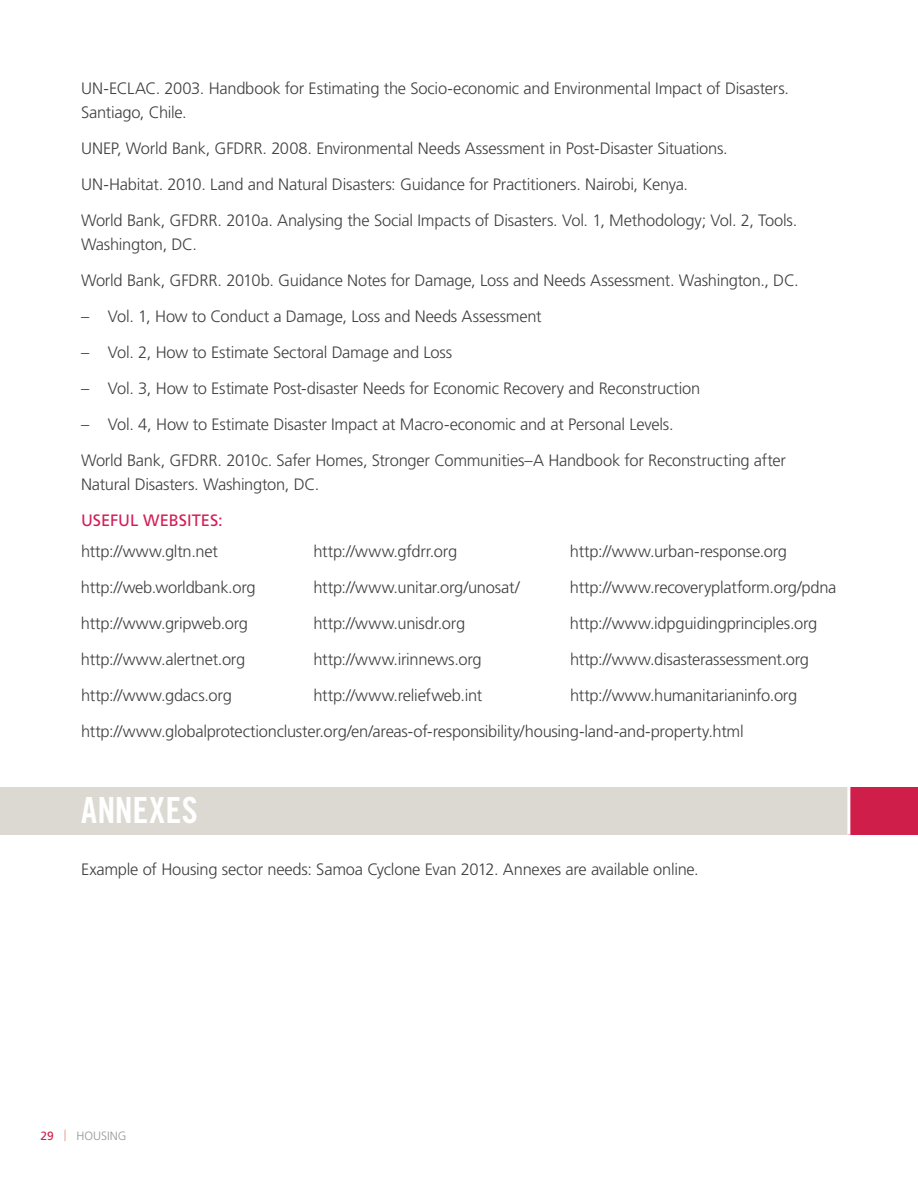
<style>
.page{position:relative;width:918px;height:1188px;background:#fff}
.page>*{position:absolute;margin:0;border:0;box-sizing:border-box;transform-origin:0 0}
.t1{font:36px "Trade Gothic LT Std Bd Cn 20";letter-spacing:.005em;color:#fff}
.t2{font:300 16.5px/36px "Frutiger";letter-spacing:-.015em;color:#414042}
.t3{font:16.5px "Frutiger";color:#d41d58}
.t4{font:300 12px "Frutiger";color:#939598}
.s1{font-weight:400;color:#cf1e49}
.s2{font-size:15px;color:#e3918e}
</style>
<div class="page">
<div style="left:0;top:787px;width:848px;height:48px;background:#dcd8d2"></div>
<div style="left:849px;top:787px;width:69px;height:48px;background:#cf1e49"></div>
<hr style="left:847px;top:787px;width:3px;height:48px;background:#fff">
<p class="t2" style="left:81px;top:76px;width:710px;line-height:24px">UN-ECLAC. 2003. Handbook for Estimating the Socio-economic and Environmental Impact of Disasters.<br>Santiago, Chile.</p>
<p class="t2" style="left:81px;top:130px;width:718px">UNEP, World Bank, GFDRR. 2008. Environmental Needs Assessment in Post-Disaster Situations.<br>UN-Habitat. 2010. Land and Natural Disasters: Guidance for Practitioners. Nairobi, Kenya.<br>World Bank, GFDRR. 2010a. Analysing the Social Impacts of Disasters. Vol. 1, Methodology; Vol. 2, Tools.</p>
<p class="t2" style="left:81px;top:226px;width:719px">Washington, DC.<br>World Bank, GFDRR. 2010b. Guidance Notes for Damage, Loss and Needs Assessment. Washington., DC.</p>
<p class="t2" style="left:81px;top:298px;width:462px">– Vol. 1, How to Conduct a Damage, Loss and Needs Assessment</p>
<p class="t2" style="left:81px;top:334px;width:373px">– Vol. 2, How to Estimate Sectoral Damage and Loss</p>
<p class="t2" style="left:81px;top:370px;width:621px">– Vol. 3, How to Estimate Post-disaster Needs for Economic Recovery and Reconstruction</p>
<p class="t2" style="left:81px;top:406px;width:707px">– Vol. 4, How to Estimate Disaster Impact at Macro-economic and at Personal Levels.<br>World Bank, GFDRR. 2010c. Safer Homes, Stronger Communities–A Handbook for Reconstructing after</p>
<p class="t2" style="left:81px;top:466px;width:240px">Natural Disasters. Washington, DC.</p>
<p class="t3" style="left:81px;top:511px;width:143px">USEFUL WEBSITES:</p>
<p class="t2" style="left:81px;top:533px;width:138px">http://www.gltn.net</p>
<p class="t2" style="left:314px;top:533px;width:145px">http://www.gfdrr.org</p>
<p class="t2" style="left:570px;top:533px;width:219px">http://www.urban-response.org</p>
<p class="t2" style="left:81px;top:569px;width:176px">http://web.worldbank.org</p>
<p class="t2" style="left:314px;top:569px;width:208px">http://www.unitar.org/unosat/</p>
<p class="t2" style="left:570px;top:569px;width:268px">http://www.recoveryplatform.org/pdna</p>
<p class="t2" style="left:81px;top:605px;width:169px">http://www.gripweb.org</p>
<p class="t2" style="left:314px;top:605px;width:153px">http://www.unisdr.org</p>
<p class="t2" style="left:570px;top:605px;width:249px">http://www.idpguidingprinciples.org</p>
<p class="t2" style="left:81px;top:641px;width:166px">http://www.alertnet.org</p>
<p class="t2" style="left:314px;top:641px;width:170px">http://www.irinnews.org</p>
<p class="t2" style="left:570px;top:641px;width:241px">http://www.disasterassessment.org</p>
<p class="t2" style="left:81px;top:677px;width:152px">http://www.gdacs.org</p>
<p class="t2" style="left:314px;top:677px;width:170px">http://www.reliefweb.int</p>
<p class="t2" style="left:81px;top:677px;width:718px;text-indent:489px">http://www.humanitarianinfo.org http://www.globalprotectioncluster.org/en/areas-of-responsibility/housing-land-and-property.html</p>
<h1 class="t1" style="left:81px;top:789px;width:118px">ANNEXES</h1>
<p class="t2" style="left:81px;top:852px;width:619px">Example of Housing sector needs: Samoa Cyclone Evan 2012. Annexes are available online.</p>
<p class="t4" style="left:40px;top:1129px;width:88px"><span class="s1">29</span> <span class="s2">|</span> HOUSING</p>
</div>
